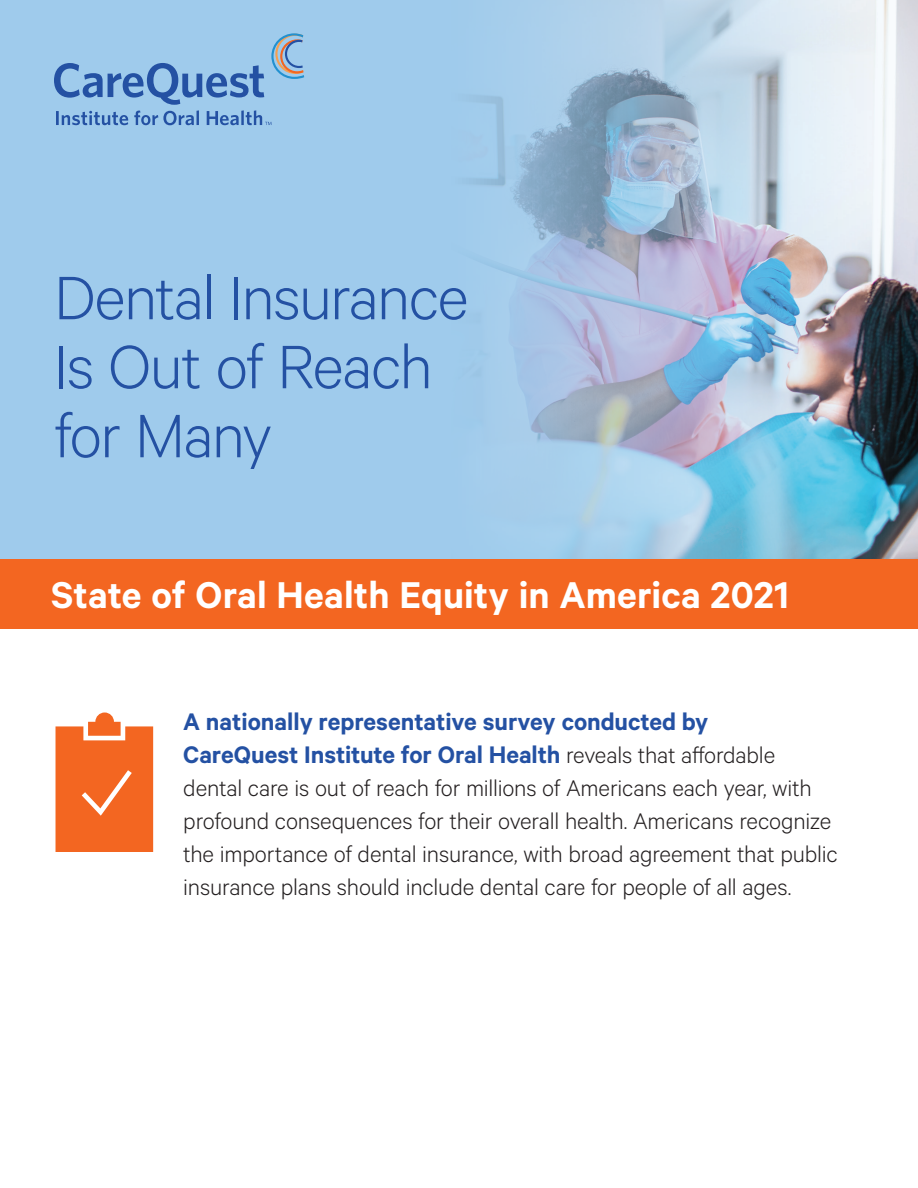
<style>
.page{position:relative;width:918px;height:1188px;background:#fff}
.page>*{position:absolute;margin:0;border:0;box-sizing:border-box;transform-origin:0 0}
.t1{font:300 69px/69px "Calibre";letter-spacing:-.025em;color:#2451a3}
.t2{font:600 42px "Calibre";letter-spacing:.005em;color:#fff}
.t3{font:600 27px/33px "Calibre";color:#2451a3}
.t4{font:300 25.5px/33px "Calibre";letter-spacing:-.005em;color:#231f20}
.s1{font-weight:300;font-size:25.5px;color:#231f20}
</style>
<div class="page">
<svg style="left:0;top:0;width:918px;height:559px;background:#a2c5e0"></svg>
<div style="left:0;top:559px;width:918px;height:69px;background:#f36621"></div>
<svg style="left:54px;top:33px;width:250px;height:92px;background:#8ab5de"></svg>
<svg style="left:56px;top:713px;width:97px;height:139px;background:#f4783c"></svg>
<h1 class="t1" style="left:54px;top:260px;width:416px">Dental Insurance<br>Is Out of Reach for Many</h1>
<h2 class="t2" style="left:51px;top:570px;width:739px">State of Oral Health Equity in America 2021</h2>
<p class="t3" style="left:183px;top:704px;width:594px">A nationally representative survey conducted by<br>CareQuest Institute for Oral Health <span class="s1">reveals that affordable</span></p>
<p class="t4" style="left:183px;top:770px;width:656px">dental care is out of reach for millions of Americans each year, with profound consequences for their overall health. Americans recognize the importance of dental insurance, with broad agreement that public insurance plans should include dental care for people of all ages.</p>
</div>
